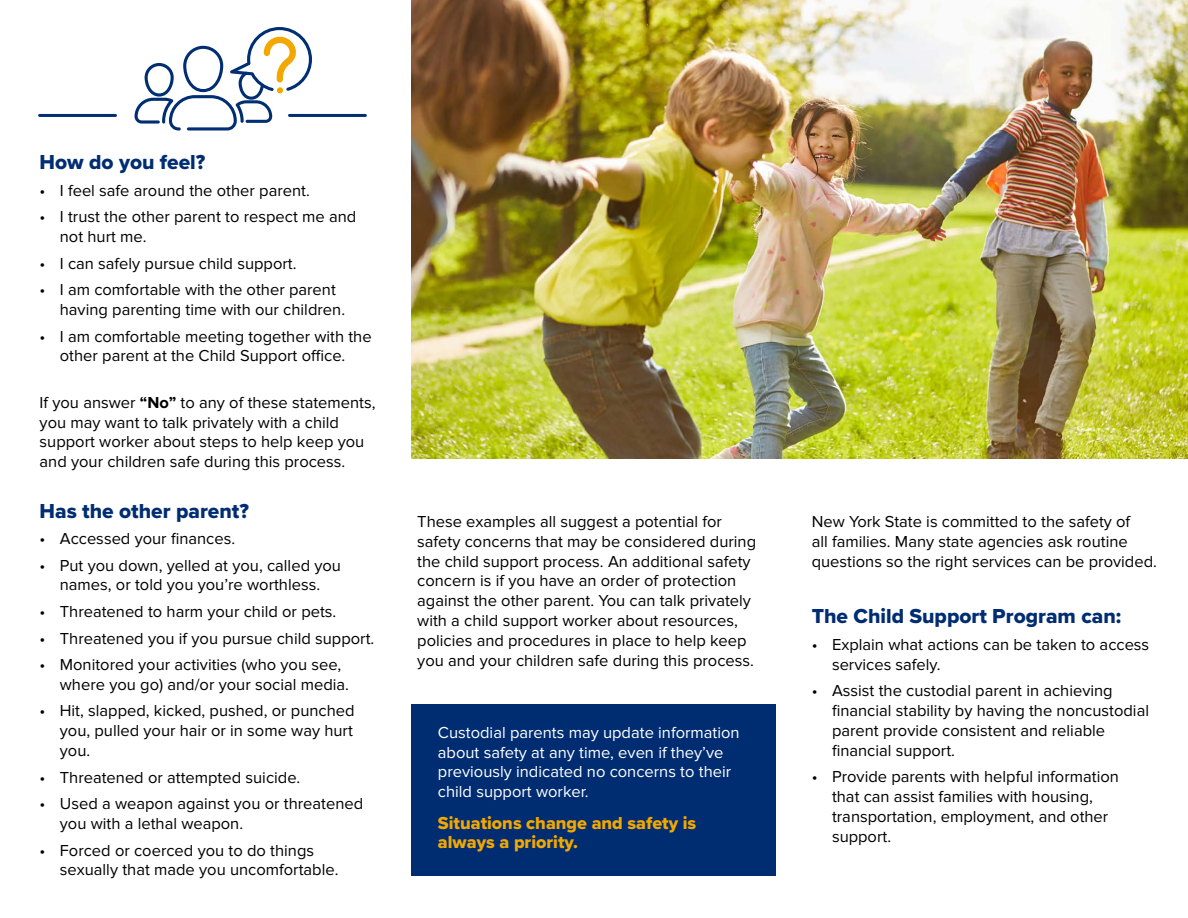
<style>
.page{position:relative;width:1188px;height:918px;background:#fff}
.page>*{position:absolute;margin:0;border:0;box-sizing:border-box;transform-origin:0 0}
.t1{font:21px "Proxima Nova Extrabld";color:#002d72}
.t2{font:18px/19.5px "Proxima Nova Extrabld";color:#f2a800}
.t3{font:16.5px/19.8px "Proxima Nova";color:#000}
.t4{font:16.5px/19.8px "Proxima Nova";color:#fff}
.s1{font-weight:700}
</style>
<div class="page">
<img style="left:411px;top:0;width:777px;height:459px">
<hr style="left:40px;top:114px;width:75px;height:3px;background:#002e73">
<svg style="left:135px;top:27px;width:177px;height:103px"></svg>
<hr style="left:290px;top:114px;width:75px;height:3px;background:#002e73">
<div style="left:412px;top:704px;width:364px;height:171px;background:#002d72"></div>
<h2 class="t1" style="left:40px;top:147px;width:167px">How do you feel?</h2>
<p class="t3" style="left:40px;top:181px;width:272px">• I feel safe around the other parent.</p>
<p class="t3" style="left:60px;top:207px;width:298px;text-indent:-20px">• I trust the other parent to respect me and not hurt me.</p>
<p class="t3" style="left:40px;top:254px;width:258px">• I can safely pursue child support.</p>
<p class="t3" style="left:60px;top:280px;width:287px;text-indent:-20px">• I am comfortable with the other parent having parenting time with our children.</p>
<p class="t3" style="left:40px;top:326px;width:334px;text-align:center">• I am comfortable meeting together with the other parent at the Child Support office.</p>
<p class="t3" style="left:40px;top:393px;width:337px">If you answer <span class="s1">“No”</span> to any of these statements, you may want to talk privately with a child support worker about steps to help keep you and your children safe during this process.</p>
<h2 class="t1" style="left:40px;top:495px;width:211px">Has the other parent?</h2>
<p class="t3" style="left:40px;top:529px;width:197px">• Accessed your finances.</p>
<p class="t3" style="left:40px;top:556px;width:303px;text-align:center">• Put you down, yelled at you, called you names, or told you you’re worthless.</p>
<p class="t3" style="left:40px;top:602px;width:298px">• Threatened to harm your child or pets.</p>
<p class="t3" style="left:40px;top:628px;width:336px">• Threatened you if you pursue child support.</p>
<p class="t3" style="left:60px;top:655px;width:291px;text-indent:-20px">• Monitored your activities (who you see, where you go) and/or your social media.</p>
<p class="t3" style="left:60px;top:701px;width:296px;text-align:justify;text-indent:-20px">• Hit, slapped, kicked, pushed, or punched you, pulled your hair or in some way hurt you.</p>
<p class="t3" style="left:40px;top:767px;width:262px">• Threatened or attempted suicide.</p>
<p class="t3" style="left:60px;top:794px;width:305px;text-indent:-20px">• Used a weapon against you or threatened you with a lethal weapon.</p>
<p class="t3" style="left:60px;top:840px;width:280px;text-indent:-20px">• Forced or coerced you to do things sexually that made you uncomfortable.</p>
<p class="t3" style="left:417px;top:512px;width:340px">These examples all suggest a potential for safety concerns that may be considered during the child support process. An additional safety concern is if you have an order of protection against the other parent. You can talk privately with a child support worker about resources, policies and procedures in place to help keep you and your children safe during this process.</p>
<p class="t4" style="left:438px;top:723px;width:303px">Custodial parents may update information about safety at any time, even if they’ve previously indicated no concerns to their child support worker.</p>
<p class="t2" style="left:438px;top:813px;width:260px">Situations change and safety is always a priority.</p>
<p class="t3" style="left:812px;top:512px;width:347px">New York State is committed to the safety of<br>all families. Many state agencies ask routine questions so the right services can be provided.</p>
<h2 class="t1" style="left:812px;top:601px;width:311px">The Child Support Program can:</h2>
<p class="t3" style="left:832px;top:635px;width:319px;text-indent:-20px">• Explain what actions can be taken to access services safely.</p>
<p class="t3" style="left:832px;top:681px;width:319px;text-indent:-20px">• Assist the custodial parent in achieving financial stability by having the noncustodial parent provide consistent and reliable financial support.</p>
<p class="t3" style="left:832px;top:767px;width:288px;text-indent:-20px">• Provide parents with helpful information that can assist families with housing, transportation, employment, and other support.</p>
</div>
